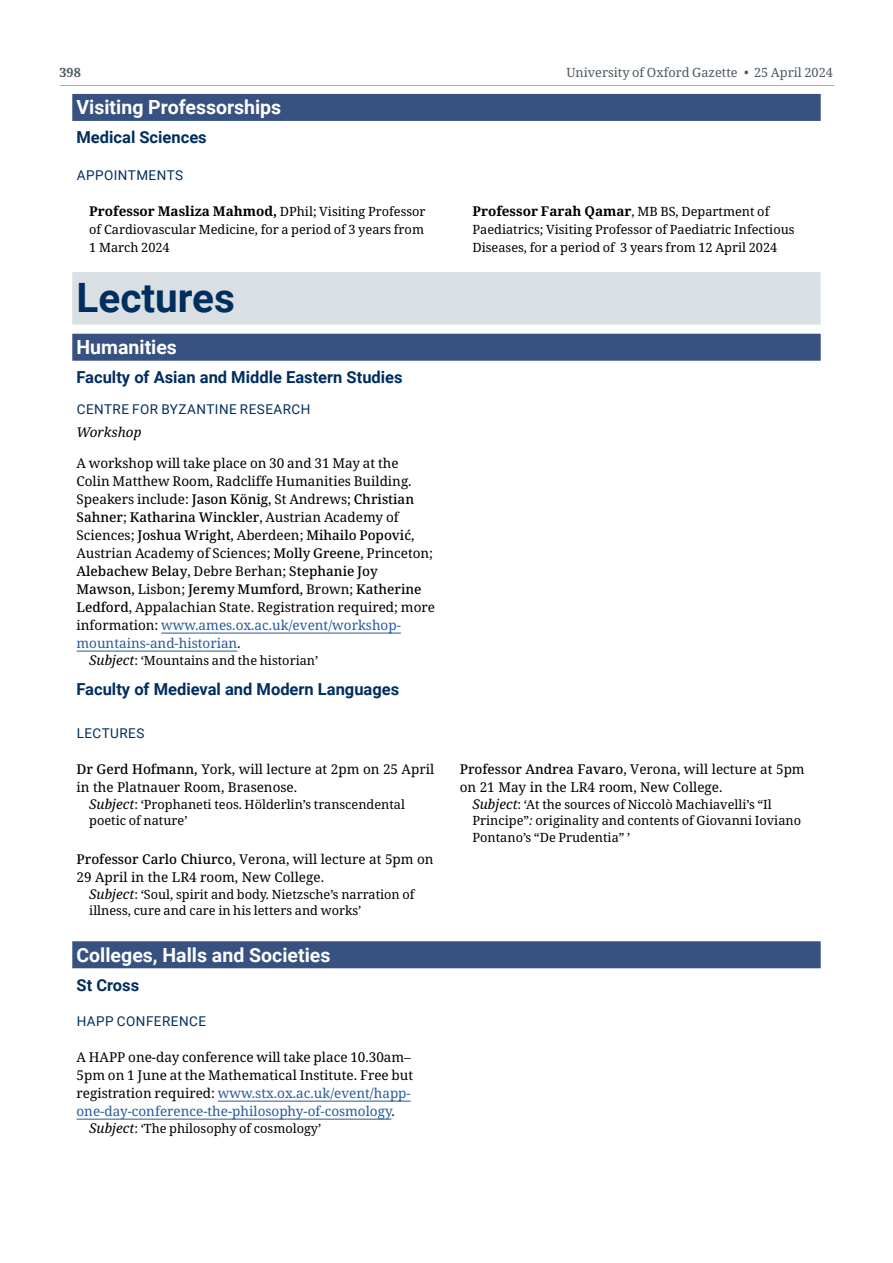
<style>
.page{position:relative;width:893px;height:1263px;background:#fff}
.page>*{position:absolute;margin:0;border:0;box-sizing:border-box;transform-origin:0 0}
.H1_Big_Head{font:700 40.5px "Roboto";color:#002e5f}
.H2_Subject_head_non{font:700 19.5px "Roboto";color:#fff}
.H2_Subject_head{font:700 19.5px "Roboto";color:#fff}
.H3_Bold_Head_non-ToC{font:700 16.5px "Roboto";color:#002e5f}
.H3_Bold_Head{font:700 16.5px "Roboto";color:#002e5f}
.G_Body_text{font:13.5px/18px "Noto Serif";color:#000}
.Lectures_names{font:13.5px/18px "Noto Serif";color:#000}
.Appts_-_list_style{font:700 13.5px "Noto Serif";color:#000}
.H4_Caps_head{font:13.5px "Roboto";letter-spacing:.035em;color:#002e5f}
.H5_head_italic{font:italic 13.5px "Noto Serif";color:#000}
.Lectures_subject_lin{font:12.75px/16.5px "Noto Serif";color:#000}
.Appts_-_list_style-2{font:12.75px/18px "Noto Serif";color:#000}
.t1{font:12.75px "Noto Serif";color:#4d595f}
.t2{font:700 12.75px "Noto Serif";color:#4d595f}
.s1{font-weight:400;font-size:12.75px}
.s2{font-weight:500}
.s3{color:#275b9b}
.s4{font-style:italic;font-size:13.5px}
.s5{font-style:italic}
</style>
<div class="page">
<hr style="left:60px;top:85px;width:774px;height:1px;background:#a5afb5">
<div style="left:72px;top:94px;width:749px;height:27px;background:#375281"></div>
<div style="left:72px;top:272px;width:749px;height:53px;background:#dadfe3"></div>
<div style="left:72px;top:334px;width:749px;height:27px;background:#375281"></div>
<hr style="left:161px;top:633px;width:240px;height:1px;background:#275b9b">
<hr style="left:77px;top:651px;width:160px;height:1px;background:#275b9b">
<div style="left:72px;top:941px;width:749px;height:27px;background:#375281"></div>
<hr style="left:218px;top:1101px;width:193px;height:1px;background:#275b9b">
<hr style="left:77px;top:1119px;width:314px;height:1px;background:#275b9b">
<p class="t2" style="left:60px;top:64px;width:23px">398</p>
<p class="t1" style="left:566px;top:64px;width:268px">University of Oxford Gazette • 25 April 2024</p>
<h2 class="H2_Subject_head" style="left:77px;top:94px;width:206px">Visiting Professorships</h2>
<h3 class="H3_Bold_Head" style="left:77px;top:126px;width:132px">Medical Sciences</h3>
<h4 class="H4_Caps_head" style="left:77px;top:166px;width:108px">APPOINTMENTS</h4>
<p class="Appts_-_list_style" style="left:89px;top:202px;width:338px">Professor Masliza Mahmod, <span class="s1">DPhil; Visiting Professor</span></p>
<p class="Appts_-_list_style-2" style="left:89px;top:221px;width:336px">of Cardiovascular Medicine, for a period of 3 years from<br>1 March 2024</p>
<p class="Appts_-_list_style" style="left:472px;top:202px;width:298px">Professor Farah Qamar<span class="s1">, MB BS, Department of</span></p>
<p class="Appts_-_list_style-2" style="left:472px;top:221px;width:324px">Paediatrics; Visiting Professor of Paediatric Infectious<br>Diseases, for a period of 3 years from 12 April 2024</p>
<h1 class="H1_Big_Head" style="left:77px;top:269px;width:160px">Lectures</h1>
<h2 class="H2_Subject_head_non" style="left:77px;top:333px;width:102px">Humanities</h2>
<h3 class="H3_Bold_Head_non-ToC" style="left:77px;top:365px;width:328px">Faculty of Asian and Middle Eastern Studies</h3>
<h4 class="H4_Caps_head" style="left:77px;top:400px;width:235px">CENTRE FOR BYZANTINE RESEARCH</h4>
<h5 class="H5_head_italic" style="left:77px;top:422px;width:66px">Workshop</h5>
<p class="G_Body_text" style="left:77px;top:455px;width:360px">A workshop will take place on 30 and 31 May at the Colin Matthew Room, Radcliffe Humanities Building.<br>Speakers include: <span class="s2">Jason König</span>, St Andrews; <span class="s2">Christian Sahner</span>; <span class="s2">Katharina Winckler</span>, Austrian Academy of Sciences; <span class="s2">Joshua Wright</span>, Aberdeen; <span class="s2">Mihailo Popović</span>, Austrian Academy of Sciences; <span class="s2">Molly Greene</span>, Princeton; <span class="s2">Alebachew Belay</span>, Debre Berhan; <span class="s2">Stephanie Joy Mawson</span>, Lisbon; <span class="s2">Jeremy Mumford</span>, Brown; <span class="s2">Katherine Ledford</span>, Appalachian State. Registration required; more information: <span class="s3">www.ames.ox.ac.uk/event/workshop&shy;mountains-and-historian</span>.</p>
<p class="Lectures_subject_lin" style="left:89px;top:652px;width:231px"><span class="s4">Subject</span>: ‘Mountains and the historian’</p>
<h3 class="H3_Bold_Head_non-ToC" style="left:77px;top:678px;width:324px">Faculty of Medieval and Modern Languages</h3>
<h4 class="H4_Caps_head" style="left:77px;top:724px;width:69px">LECTURES</h4>
<p class="Lectures_names" style="left:77px;top:761px;width:359px"><span class="s2">Dr Gerd Hofmann,</span> York, will lecture at 2pm on 25 April in the Platnauer Room, Brasenose.</p>
<p class="Lectures_subject_lin" style="left:89px;top:796px;width:317px"><span class="s4">Subject</span>: ‘Prophaneti teos. Hölderlin’s transcendental poetic of nature’</p>
<p class="Lectures_names" style="left:77px;top:851px;width:359px"><span class="s2">Professor Carlo Chiurco</span>, Verona, will lecture at 5pm on<br>29 April in the LR4 room, New College.</p>
<p class="Lectures_subject_lin" style="left:89px;top:886px;width:327px"><span class="s4">Subject</span>: ‘Soul, spirit and body. Nietzsche’s narration of illness, cure and care in his letters and works’</p>
<h2 class="H2_Subject_head_non" style="left:77px;top:941px;width:255px">Colleges, Halls and Societies</h2>
<h3 class="H3_Bold_Head_non-ToC" style="left:77px;top:973px;width:64px">St Cross</h3>
<h4 class="H4_Caps_head" style="left:77px;top:1012px;width:131px">HAPP CONFERENCE</h4>
<p class="G_Body_text" style="left:77px;top:1049px;width:338px">A HAPP one-day conference will take place 10.30am– 5pm on 1 June at the Mathematical Institute. Free but registration required: <span class="s3">www.stx.ox.ac.uk/event/happ&shy;one-day-conference-the-philosophy-of-cosmology</span>.</p>
<p class="Lectures_subject_lin" style="left:89px;top:1120px;width:234px"><span class="s4">Subject</span>: ‘The philosophy of cosmology’</p>
<p class="Lectures_names" style="left:460px;top:761px;width:346px"><span class="s2">Professor Andrea Favaro</span>, Verona, will lecture at 5pm on 21 May in the LR4 room, New College.</p>
<p class="Lectures_subject_lin" style="left:472px;top:796px;width:330px"><span class="s4">Subject</span>: ‘At the sources of Niccolò Machiavelli’s “Il<br>Principe”<span class="s5">:</span> originality and contents of Giovanni Ioviano<br>Pontano’s “De Prudentia” ’</p>
</div>
